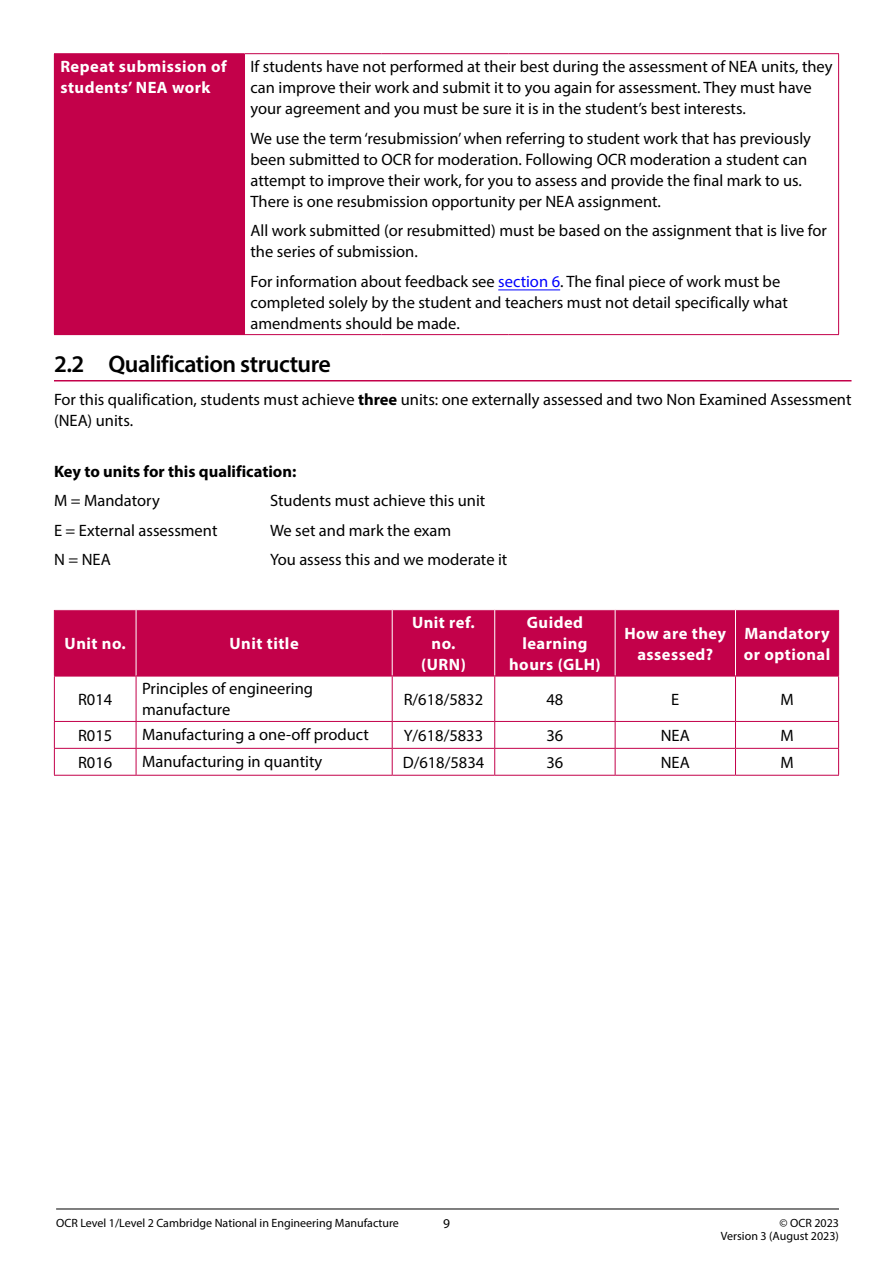
<style>
.page{position:relative;width:893px;height:1263px;background:#fff}
.page>*{position:absolute;margin:0;border:0;box-sizing:border-box;transform-origin:0 0}
.Heading_2{font:600 24px "Myriad Pro";letter-spacing:-.02em;color:#000}
.t1{font:16.5px/21px "Myriad Pro";color:#000}
.Table_subhead_white{font:700 16.5px/21px "Myriad Pro";letter-spacing:.03em;color:#fff;text-align:center}
.t2{font:700 16.5px "Myriad Pro";color:#000}
.t3{font:13.5px "Myriad Pro";color:#000}
.t4{font:12px/13.5px "Myriad Pro";color:#000;text-align:right}
.s1{color:#00f}
.s2{font-weight:700}
</style>
<div class="page">
<hr style="left:56px;top:1208px;width:783px;height:1px;background:#000">
<div style="left:54px;top:54px;width:190px;height:281px;background:#c3014a"></div>
<hr style="left:838px;top:54px;width:1px;height:280px;background:#c3014a">
<hr style="left:244px;top:334px;width:137px;height:1px;background:#c3014a">
<hr style="left:381px;top:334px;width:127px;height:1px;background:#c3014a">
<hr style="left:508px;top:334px;width:331px;height:1px;background:#c3014a">
<hr style="left:54px;top:53px;width:190px;height:1px;background:#c3014a">
<hr style="left:244px;top:53px;width:137px;height:1px;background:#c3014a">
<hr style="left:381px;top:53px;width:127px;height:1px;background:#c3014a">
<hr style="left:508px;top:53px;width:331px;height:1px;background:#c3014a">
<hr style="left:244px;top:54px;width:1px;height:280px;background:#c3014a">
<hr style="left:498px;top:289px;width:62px;height:1px;background:#00f">
<hr style="left:54px;top:380px;width:797px;height:1px;background:#c3014a">
<div style="left:55px;top:610px;width:783px;height:66px;background:#c3014a"></div>
<hr style="left:54px;top:676px;width:82px;height:1px;background:#c3014a">
<hr style="left:54px;top:676px;width:1px;height:45px;background:#c3014a">
<hr style="left:136px;top:676px;width:1px;height:45px;background:#c3014a">
<hr style="left:392px;top:676px;width:1px;height:45px;background:#c3014a">
<hr style="left:494px;top:676px;width:1px;height:45px;background:#c3014a">
<hr style="left:615px;top:676px;width:1px;height:45px;background:#c3014a">
<hr style="left:735px;top:676px;width:1px;height:45px;background:#c3014a">
<hr style="left:838px;top:676px;width:1px;height:45px;background:#c3014a">
<hr style="left:54px;top:721px;width:82px;height:1px;background:#c3014a">
<hr style="left:136px;top:721px;width:256px;height:1px;background:#c3014a">
<hr style="left:392px;top:721px;width:103px;height:1px;background:#c3014a">
<hr style="left:495px;top:721px;width:120px;height:1px;background:#c3014a">
<hr style="left:615px;top:721px;width:120px;height:1px;background:#c3014a">
<hr style="left:735px;top:721px;width:104px;height:1px;background:#c3014a">
<hr style="left:54px;top:748px;width:82px;height:1px;background:#c3014a">
<svg style="left:54px;top:722px;width:1px;height:53px"></svg>
<hr style="left:136px;top:748px;width:256px;height:1px;background:#c3014a">
<svg style="left:136px;top:722px;width:1px;height:53px"></svg>
<hr style="left:392px;top:748px;width:103px;height:1px;background:#c3014a">
<svg style="left:392px;top:722px;width:1px;height:53px"></svg>
<hr style="left:495px;top:748px;width:120px;height:1px;background:#c3014a">
<svg style="left:494px;top:722px;width:1px;height:53px"></svg>
<hr style="left:615px;top:748px;width:120px;height:1px;background:#c3014a">
<svg style="left:615px;top:722px;width:1px;height:53px"></svg>
<hr style="left:735px;top:748px;width:104px;height:1px;background:#c3014a">
<svg style="left:735px;top:722px;width:1px;height:53px"></svg>
<svg style="left:838px;top:722px;width:1px;height:53px"></svg>
<hr style="left:54px;top:775px;width:82px;height:1px;background:#c3014a">
<hr style="left:136px;top:775px;width:256px;height:1px;background:#c3014a">
<hr style="left:392px;top:775px;width:103px;height:1px;background:#c3014a">
<hr style="left:495px;top:775px;width:120px;height:1px;background:#c3014a">
<hr style="left:615px;top:775px;width:120px;height:1px;background:#c3014a">
<hr style="left:735px;top:775px;width:104px;height:1px;background:#c3014a">
<hr style="left:54px;top:610px;width:1px;height:66px;background:#c3014a">
<hr style="left:136px;top:610px;width:1px;height:66px;background:#fff">
<hr style="left:392px;top:610px;width:1px;height:66px;background:#fff">
<hr style="left:494px;top:610px;width:1px;height:66px;background:#fff">
<hr style="left:615px;top:610px;width:1px;height:66px;background:#fff">
<hr style="left:735px;top:610px;width:1px;height:66px;background:#fff">
<hr style="left:136px;top:676px;width:256px;height:1px;background:#c3014a">
<hr style="left:392px;top:676px;width:103px;height:1px;background:#c3014a">
<hr style="left:495px;top:676px;width:120px;height:1px;background:#c3014a">
<hr style="left:615px;top:676px;width:120px;height:1px;background:#c3014a">
<hr style="left:735px;top:676px;width:104px;height:1px;background:#c3014a">
<hr style="left:838px;top:610px;width:1px;height:66px;background:#c3014a">
<p class="Table_subhead_white" style="left:60px;top:55px;width:168px;text-align:left">Repeat submission of students’ NEA work</p>
<p class="t1" style="left:250px;top:56px;width:584px">If students have not performed at their best during the assessment of NEA units, they can improve their work and submit it to you again for assessment. They must have your agreement and you must be sure it is in the student’s best interests.</p>
<p class="t1" style="left:250px;top:127px;width:562px">We use the term ‘resubmission’ when referring to student work that has previously been submitted to OCR for moderation. Following OCR moderation a student can attempt to improve their work, for you to assess and provide the final mark to us.<br>There is one resubmission opportunity per NEA assignment.</p>
<p class="t1" style="left:250px;top:220px;width:578px">All work submitted (or resubmitted) must be based on the assignment that is live for the series of submission.</p>
<p class="t1" style="left:250px;top:270px;width:539px">For information about feedback see <span class="s1">section 6</span>. The final piece of work must be completed solely by the student and teachers must not detail specifically what amendments should be made.</p>
<p class="Heading_2" style="left:54px;top:348px;width:279px">2.2 Qualification structure</p>
<p class="t1" style="left:54px;top:389px;width:799px">For this qualification, students must achieve <span class="s2">three</span> units: one externally assessed and two Non Examined Assessment (NEA) units.</p>
<p class="t2" style="left:54px;top:460px;width:244px">Key to units for this qualification:</p>
<p class="t1" style="left:54px;top:490px;width:107px">M = Mandatory</p>
<p class="t1" style="left:270px;top:490px;width:217px">Students must achieve this unit</p>
<p class="t1" style="left:54px;top:519px;width:165px">E = External assessment</p>
<p class="t1" style="left:270px;top:519px;width:183px">We set and mark the exam</p>
<p class="t1" style="left:54px;top:549px;width:58px">N = NEA</p>
<p class="t1" style="left:270px;top:549px;width:239px">You assess this and we moderate it</p>
<p class="Table_subhead_white" style="left:65px;top:632px;width:63px">Unit no.</p>
<p class="Table_subhead_white" style="left:230px;top:632px;width:71px">Unit title</p>
<p class="Table_subhead_white" style="left:412px;top:611px;width:64px">Unit ref. no. (URN)</p>
<p class="Table_subhead_white" style="left:509px;top:611px;width:93px">Guided learning hours (GLH)</p>
<p class="Table_subhead_white" style="left:624px;top:622px;width:103px">How are they assessed?</p>
<p class="Table_subhead_white" style="left:744px;top:622px;width:88px;text-align:left">Mandatory or optional</p>
<p class="t1" style="left:78px;top:689px;width:36px">R014</p>
<p class="t1" style="left:142px;top:678px;width:173px">Principles of engineering manufacture</p>
<p class="t1" style="left:404px;top:689px;width:81px">R/618/5832</p>
<p class="t1" style="left:546px;top:689px;width:18px">48</p>
<p class="t1" style="left:671px;top:689px;width:10px">E</p>
<p class="t1" style="left:780px;top:689px;width:15px">M</p>
<p class="t1" style="left:78px;top:725px;width:36px">R015</p>
<p class="t1" style="left:142px;top:723px;width:228px">Manufacturing a one-off product</p>
<p class="t1" style="left:404px;top:725px;width:81px">Y/618/5833</p>
<p class="t1" style="left:546px;top:725px;width:18px">36</p>
<p class="t1" style="left:661px;top:725px;width:31px">NEA</p>
<p class="t1" style="left:780px;top:725px;width:15px">M</p>
<p class="t1" style="left:78px;top:752px;width:36px">R016</p>
<p class="t1" style="left:142px;top:750px;width:182px">Manufacturing in quantity</p>
<p class="t1" style="left:403px;top:752px;width:83px">D/618/5834</p>
<p class="t1" style="left:546px;top:752px;width:18px">36</p>
<p class="t1" style="left:661px;top:752px;width:31px">NEA</p>
<p class="t1" style="left:780px;top:752px;width:15px">M</p>
<p class="t4" style="left:56px;top:1216px;width:344px">OCR Level 1/Level 2 Cambridge National in Engineering Manufacture</p>
<p class="t3" style="left:443px;top:1215px;width:8px">9</p>
<p class="t4" style="left:721px;top:1216px;width:119px">© OCR 2023<br>Version 3 (August 2023)</p>
</div>
